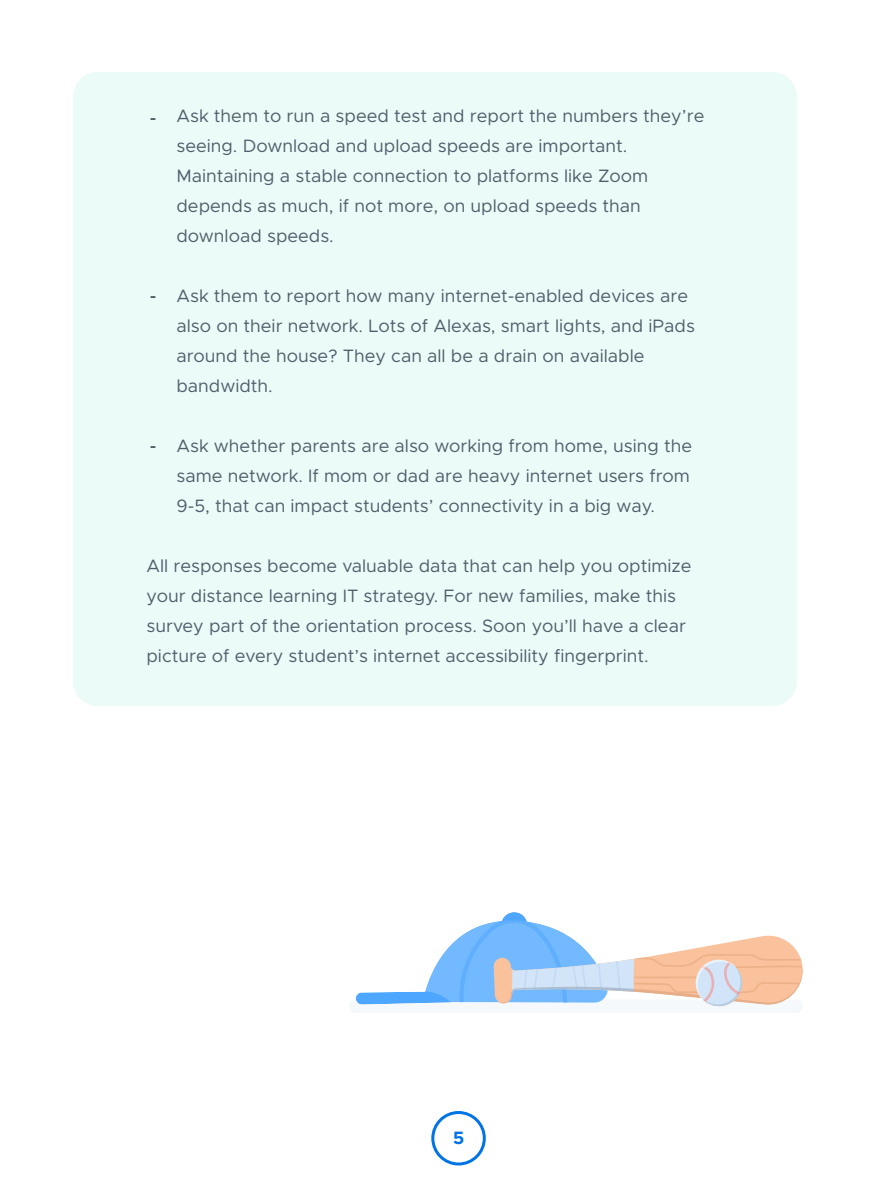
<style>
.page{position:relative;width:870px;height:1188px;background:#fff}
.page>*{position:absolute;margin:0;border:0;box-sizing:border-box;transform-origin:0 0}
.t1{font:18px/30px "Metropolis";color:#505e6b}
.t2{font:600 18px "Metropolis";color:#505e6b}
.t3{font:700 18px "Metropolis";color:#0073e6}
</style>
<div class="page">
<div style="left:431px;top:1111px;width:55px;height:54px;border:3px solid #0073e6;border-radius:50%"></div>
<div style="left:73px;top:72px;width:724px;height:634px;background:#ebfbf8;border-radius:25px"></div>
<div style="left:349px;top:999px;width:454px;height:14px;background:#f6f9fc;border-radius:7px"></div>
<svg style="left:356px;top:912px;width:447px;height:95px"></svg>
<p class="t2" style="left:150px;top:106px;width:8px">-</p>
<p class="t2" style="left:150px;top:285px;width:8px">-</p>
<p class="t2" style="left:150px;top:435px;width:8px">-</p>
<p class="t1" style="left:176px;top:101px;width:529px">Ask them to run a speed test and report the numbers they’re seeing. Download and upload speeds are important.<br>Maintaining a stable connection to platforms like Zoom depends as much, if not more, on upload speeds than download speeds.</p>
<p class="t1" style="left:176px;top:281px;width:520px">Ask them to report how many internet-enabled devices are also on their network. Lots of Alexas, smart lights, and iPads around the house? They can all be a drain on available bandwidth.</p>
<p class="t1" style="left:176px;top:431px;width:517px">Ask whether parents are also working from home, using the same network. If mom or dad are heavy internet users from<br>9-5, that can impact students’ connectivity in a big way.</p>
<p class="t1" style="left:146px;top:551px;width:547px">All responses become valuable data that can help you optimize your distance learning IT strategy. For new families, make this survey part of the orientation process. Soon you’ll have a clear picture of every student’s internet accessibility fingerprint.</p>
<p class="t3" style="left:453px;top:1126px;width:13px">5</p>
</div>
